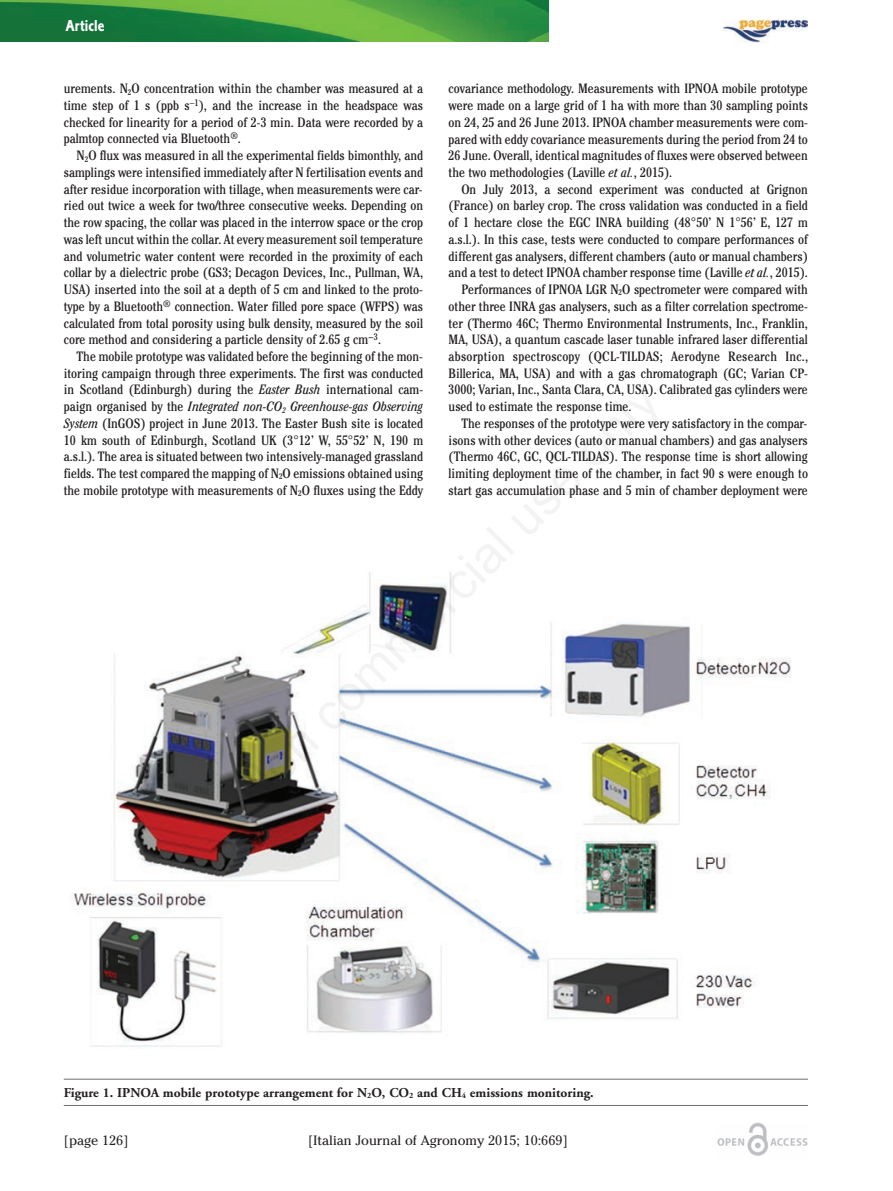
<style>
.page{position:relative;width:893px;height:1191px;background:#fff}
.page>*{position:absolute;margin:0;border:0;box-sizing:border-box;transform-origin:0 0}
.t1{font:16.5px "Corinthian Bold Condensed Plain";color:#fff}
.t2{font:condensed 13.5px/16.8px "Cheltenham";color:#231f20;text-align:justify}
.t3{font:700 13.5px "Adobe Garamond";color:#231f20}
.t4{font:condensed 13.5px "Cheltenham";letter-spacing:.02em;color:#231f20}
.t5{font:13.5px "Cheltenham";color:#231f20}
.s1{font-style:italic}
</style>
<div class="page">
<img style="left:0;top:0;width:549px;height:41px">
<img style="left:717px;top:1123px;width:91px;height:33px">
<img style="left:723px;top:19px;width:84px;height:24px">
<hr style="left:64px;top:1078px;width:744px;height:1px;background:#6c6d70">
<hr style="left:64px;top:1105px;width:744px;height:1px;background:#6c6d70">
<img style="left:70px;top:572px;width:721px;height:475px">
<p class="t1" style="left:66px;top:20px;width:40px">Article</p>
<p class="t2" style="left:64px;top:81px;width:361px">urements. N<sub>2</sub>O concentration within the chamber was measured at a time step of 1 s (ppb s<sup>–1</sup>), and the increase in the headspace was checked for linearity for a period of 2-3 min. Data were recorded by a palmtop connected via Bluetooth<sup>®</sup>.</p>
<p class="t2" style="left:64px;top:148px;width:361px;text-indent:13px">N<sub>2</sub>O flux was measured in all the experimental fields bimonthly, and samplings were intensified immediately after N fertilisation events and after residue incorporation with tillage, when measurements were car&shy;ried out twice a week for two/three consecutive weeks. Depending on the row spacing, the collar was placed in the interrow space or the crop was left uncut within the collar. At every measurement soil temperature and volumetric water content were recorded in the proximity of each collar by a dielectric probe (GS3; Decagon Devices, Inc., Pullman, WA, USA) inserted into the soil at a depth of 5 cm and linked to the proto&shy;type by a Bluetooth<sup>®</sup> connection. Water filled pore space (WFPS) was calculated from total porosity using bulk density, measured by the soil core method and considering a particle density of 2.65 g cm<sup>−3</sup>.</p>
<p class="t2" style="left:64px;top:349px;width:361px;text-indent:13px">The mobile prototype was validated before the beginning of the mon&shy;itoring campaign through three experiments. The first was conducted in Scotland (Edinburgh) during the <span class="s1">Easter Bush</span> international cam&shy;paign organised by the <span class="s1">Integrated non-CO</span><sub>2</sub> <span class="s1">Greenhouse-gas Observing System</span> (InGOS) project in June 2013. The Easter Bush site is located 10 km south of Edinburgh, Scotland UK (3°12’ W, 55°52’ N, 190 m a.s.l.). The area is situated between two intensively-managed grassland fields. The test compared the mapping of N<sub>2</sub>O emissions obtained using the mobile prototype with measurements of N<sub>2</sub>O fluxes using the Eddy</p>
<p class="t2" style="left:449px;top:81px;width:361px">covariance methodology. Measurements with IPNOA mobile prototype were made on a large grid of 1 ha with more than 30 sampling points on 24, 25 and 26 June 2013. IPNOA chamber measurements were com&shy;pared with eddy covariance measurements during the period from 24 to 26 June. Overall, identical magnitudes of fluxes were observed between the two methodologies (Laville <span class="s1">et al.</span>, 2015).</p>
<p class="t2" style="left:461px;top:182px;width:348px">On July 2013, a second experiment was conducted at Grignon</p>
<p class="t2" style="left:449px;top:199px;width:361px">(France) on barley crop. The cross validation was conducted in a field</p>
<p class="t2" style="left:449px;top:215px;width:361px">of 1 hectare close the EGC INRA building (48°50’ N 1°56’ E, 127 m</p>
<p class="t2" style="left:449px;top:232px;width:361px">a.s.l.). In this case, tests were conducted to compare performances of</p>
<p class="t2" style="left:449px;top:249px;width:361px">different gas analysers, different chambers (auto or manual chambers)</p>
<p class="t2" style="left:449px;top:265px;width:361px">and a test to detect IPNOA chamber response time (Laville <span class="s1">et al.</span>, 2015).</p>
<p class="t2" style="left:461px;top:282px;width:348px">Performances of IPNOA LGR N<sub>2</sub>O spectrometer were compared with</p>
<p class="t2" style="left:449px;top:299px;width:361px">other three INRA gas analysers, such as a filter correlation spectrome-</p>
<p class="t2" style="left:449px;top:316px;width:361px">ter (Thermo 46C; Thermo Environmental Instruments, Inc., Franklin,</p>
<p class="t2" style="left:449px;top:332px;width:361px">MA, USA), a quantum cascade laser tunable infrared laser differential</p>
<p class="t4" style="left:449px;top:351px;width:361px">absorption spectroscopy (QCL-TILDAS; Aerodyne Research Inc.,</p>
<p class="t2" style="left:449px;top:366px;width:361px">Billerica, MA, USA) and with a gas chromatograph (GC; Varian CP-</p>
<p class="t2" style="left:449px;top:383px;width:361px">3000; Varian, Inc., Santa Clara, CA, USA). Calibrated gas cylinders were</p>
<p class="t2" style="left:449px;top:399px;width:184px">used to estimate the response time.</p>
<p class="t2" style="left:461px;top:416px;width:347px">The responses of the prototype were very satisfactory in the compar-</p>
<p class="t2" style="left:449px;top:433px;width:361px">isons with other devices (auto or manual chambers) and gas analysers</p>
<p class="t2" style="left:449px;top:449px;width:361px">(Thermo 46C, GC, QCL-TILDAS). The response time is short allowing</p>
<p class="t2" style="left:449px;top:466px;width:361px">limiting deployment time of the chamber, in fact 90 s were enough to</p>
<p class="t2" style="left:449px;top:483px;width:361px">start gas accumulation phase and 5 min of chamber deployment were</p>
<p class="t3" style="left:64px;top:1087px;width:531px">Figure 1. IPNOA mobile prototype arrangement for N<sub>2</sub>O, CO<sub>2</sub> and CH<sub>4</sub> emissions monitoring.</p>
<p class="t5" style="left:64px;top:1132px;width:66px">[page 126]</p>
<p class="t5" style="left:308px;top:1132px;width:261px">[Italian Journal of Agronomy 2015; 10:669]</p>
</div>
